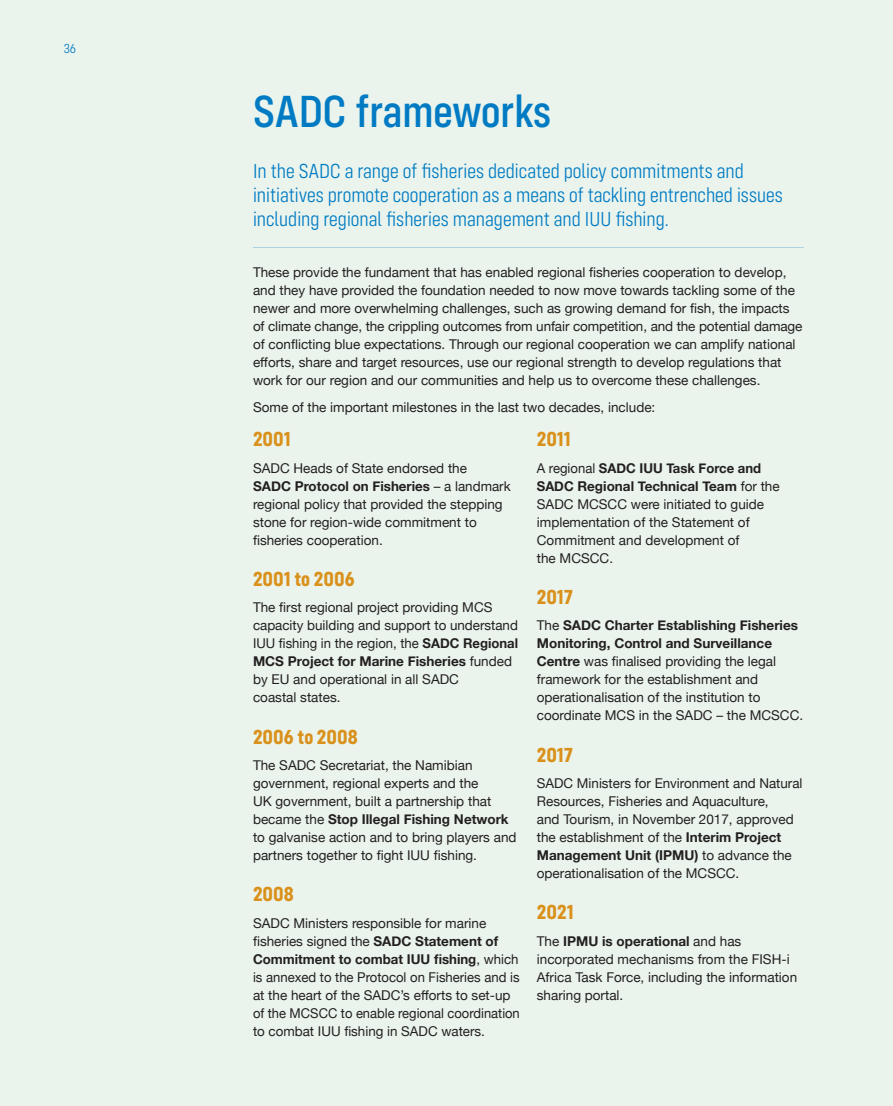
<style>
.page{position:relative;width:893px;height:1106px;background:#eaf4ed}
.page>*{position:absolute;margin:0;border:0;box-sizing:border-box;transform-origin:0 0}
._2nd_Level_Heading{font:500 46.5px "Config Condensed";color:#007bc3}
.Intro_text{font:300 21px/24px "Config Condensed";color:#007bc3}
._3rd_level_Heading{font:700 21px "Config Condensed";color:#da911b}
.Bodycopy{font:700 21px "Config Condensed";color:#da911b}
.Bodycopy-2{font:13.5px/18px "Helvetica Neue";color:#231f20}
.t1{font:300 13.5px "Config Condensed";color:#007bc3}
.s1{font-weight:700}
</style>
<div class="page">
<hr style="left:253px;top:247px;width:551px;height:1px;background:#add1de">
<p class="t1" style="left:64px;top:41px;width:14px">36</p>
<p class="_2nd_Level_Heading" style="left:253px;top:85px;width:300px">SADC frameworks</p>
<p class="Intro_text" style="left:253px;top:159px;width:531px">In the SADC a range of fisheries dedicated policy commitments and initiatives promote cooperation as a means of tackling entrenched issues including regional fisheries management and IUU fishing.</p>
<p class="Bodycopy-2" style="left:253px;top:264px;width:551px">These provide the fundament that has enabled regional fisheries cooperation to develop, and they have provided the foundation needed to now move towards tackling some of the newer and more overwhelming challenges, such as growing demand for fish, the impacts of climate change, the crippling outcomes from unfair competition, and the potential damage of conflicting blue expectations. Through our regional cooperation we can amplify national efforts, share and target resources, use our regional strength to develop regulations that work for our region and our communities and help us to overcome these challenges.</p>
<p class="Bodycopy-2" style="left:253px;top:398px;width:404px">Some of the important milestones in the last two decades, include:</p>
<p class="Bodycopy" style="left:253px;top:427px;width:39px">2001</p>
<p class="Bodycopy-2" style="left:253px;top:460px;width:259px">SADC Heads of State endorsed the<br><span class="s1">SADC Protocol on Fisheries</span> – a landmark regional policy that provided the stepping stone for region-wide commitment to fisheries cooperation.</p>
<p class="_3rd_level_Heading" style="left:253px;top:567px;width:103px">2001 to 2006</p>
<p class="Bodycopy-2" style="left:253px;top:599px;width:267px">The first regional project providing MCS capacity building and support to understand IUU fishing in the region, the <span class="s1">SADC Regional MCS Project for Marine Fisheries</span> funded by EU and operational in all SADC<br>coastal states.</p>
<p class="_3rd_level_Heading" style="left:253px;top:724px;width:106px">2006 to 2008</p>
<p class="Bodycopy-2" style="left:253px;top:757px;width:265px">The SADC Secretariat, the Namibian government, regional experts and the<br>UK government, built a partnership that became the <span class="s1">Stop Illegal Fishing Network </span>to galvanise action and to bring players and partners together to fight IUU fishing.</p>
<p class="_3rd_level_Heading" style="left:253px;top:882px;width:42px">2008</p>
<p class="Bodycopy-2" style="left:253px;top:914px;width:268px">SADC Ministers responsible for marine fisheries signed the <span class="s1">SADC Statement of Commitment to combat IUU fishing</span>, which is annexed to the Protocol on Fisheries and is at the heart of the SADC’s efforts to set-up of the MCSCC to enable regional coordination to combat IUU fishing in SADC waters.</p>
<p class="Bodycopy" style="left:537px;top:427px;width:36px">2011</p>
<p class="Bodycopy-2" style="left:537px;top:460px;width:244px">A regional <span class="s1">SADC IUU Task Force and<br>SADC Regional Technical Team</span> for the<br>SADC MCSCC were initiated to guide implementation of the Statement of<br>Commitment and development of<br>the MCSCC.</p>
<p class="_3rd_level_Heading" style="left:537px;top:585px;width:38px">2017</p>
<p class="Bodycopy-2" style="left:537px;top:617px;width:268px">The <span class="s1">SADC Charter Establishing Fisheries Monitoring, Control and Surveillance Centre</span> was finalised providing the legal framework for the establishment and operationalisation of the institution to coordinate MCS in the SADC – the MCSCC.</p>
<p class="_3rd_level_Heading" style="left:537px;top:742px;width:38px">2017</p>
<p class="Bodycopy-2" style="left:537px;top:775px;width:267px">SADC Ministers for Environment and Natural Resources, Fisheries and Aquaculture,<br>and Tourism, in November 2017, approved the establishment of the <span class="s1">Interim Project Management Unit (IPMU)</span> to advance the operationalisation of the MCSCC.</p>
<p class="_3rd_level_Heading" style="left:537px;top:900px;width:38px">2021</p>
<p class="Bodycopy-2" style="left:537px;top:932px;width:262px">The <span class="s1">IPMU is operational</span> and has incorporated mechanisms from the FISH-i Africa Task Force, including the information sharing portal.</p>
</div>
